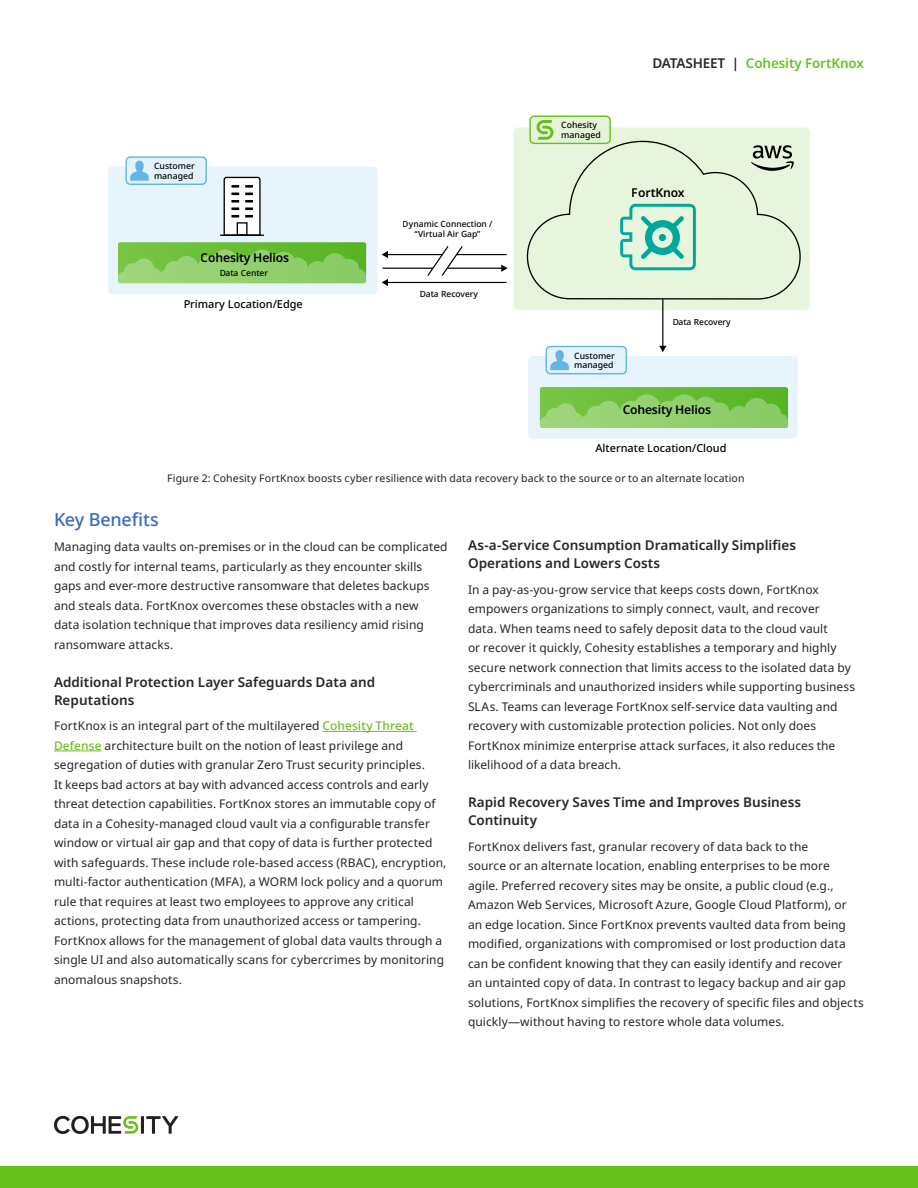
<style>
.page{position:relative;width:918px;height:1188px;background:#fff}
.page>*{position:absolute;margin:0;border:0;box-sizing:border-box;transform-origin:0 0}
.Subtitle_1{font:500 18px "Noto Sans";letter-spacing:-.01em;color:#376bc3}
.Subtitle_2{font:600 13.5px/18px "Noto Sans";color:#282526}
.t1{font:600 13.5px "Noto Sans";letter-spacing:-.01em;color:#6ac020}
.t2{font:600 12.15px "Noto Sans";letter-spacing:-.015em;color:#000}
.Body{font:12px/19.5px "Noto Sans";letter-spacing:.005em;color:#282526}
.t3{font:500 10.95px "Noto Sans";color:#000}
.Figure_Caption{font:10.5px "Noto Sans";letter-spacing:.01em;color:#231f20}
.t4{font:500 8.7px/9.6px "Noto Sans";color:#000}
.t5{font:500 8.55px/10.2px "Noto Sans";color:#000;text-align:center}
.s1{color:#282526}
.s2{font-weight:500;color:#6ac020}
</style>
<div class="page">
<div style="left:0;top:1166px;width:918px;height:22px;background:#67bf1b"></div>
<hr style="left:141px;top:1116px;width:3px;height:18px;background:#231f20">
<svg style="left:146px;top:1116px;width:32px;height:18px"></svg>
<svg style="left:54px;top:1116px;width:84px;height:18px"></svg>
<hr style="left:323px;top:731px;width:94px;height:1px;background:#6ac020">
<hr style="left:54px;top:751px;width:48px;height:1px;background:#6ac020">
<div style="left:528px;top:356px;width:270px;height:83px;background:#e8f4fb;border-radius:4px"></div>
<div style="left:513px;top:127px;width:297px;height:183px;background:#e8f5dd;border-radius:4px"></div>
<div style="left:546px;top:347px;width:80px;height:27px;background:#e4f3fb;border-radius:4px"></div>
<div style="left:546px;top:346px;width:81px;height:28px;border:1px solid #62b5e5;border-radius:4px"></div>
<svg style="left:550px;top:350px;width:19px;height:20px"></svg>
<svg style="left:526px;top:140px;width:275px;height:160px"></svg>
<div style="left:108px;top:167px;width:270px;height:127px;background:#e8f4fb;border-radius:4px"></div>
<svg style="left:118px;top:242px;width:248px;height:41px;background:#82c859"></svg>
<svg style="left:223px;top:176px;width:38px;height:59px;background:#cccdcd"></svg>
<hr style="left:220px;top:235px;width:44px;height:1px;background:#000">
<div style="left:237px;top:222px;width:11px;height:14px;border:1px solid #000"></div>
<div style="left:126px;top:157px;width:80px;height:27px;background:#e4f3fb;border-radius:4px"></div>
<div style="left:125px;top:156px;width:82px;height:29px;border:1px solid #62b5e5;border-radius:4px"></div>
<svg style="left:130px;top:161px;width:19px;height:20px"></svg>
<div style="left:530px;top:116px;width:80px;height:27px;background:#e5f4d8;border-radius:4px"></div>
<div style="left:529px;top:116px;width:82px;height:28px;border:1px solid #67bf1b;border-radius:4px"></div>
<svg style="left:536px;top:120px;width:18px;height:20px"></svg>
<svg style="left:540px;top:387px;width:248px;height:41px;background:#82c858"></svg>
<svg style="left:620px;top:204px;width:76px;height:66px"></svg>
<hr style="left:662px;top:299px;width:1px;height:48px;background:#000">
<svg style="left:659px;top:346px;width:7px;height:6px"></svg>
<svg style="left:751px;top:145px;width:43px;height:26px"></svg>
<hr style="left:447px;top:268px;width:55px;height:1px;background:#000">
<svg style="left:501px;top:265px;width:7px;height:7px"></svg>
<hr style="left:383px;top:268px;width:50px;height:1px;background:#000">
<hr style="left:387px;top:254px;width:55px;height:1px;background:#000">
<svg style="left:382px;top:251px;width:6px;height:7px"></svg>
<hr style="left:387px;top:282px;width:119px;height:1px;background:#000">
<svg style="left:382px;top:279px;width:6px;height:7px"></svg>
<hr style="left:457px;top:254px;width:50px;height:1px;background:#000">
<svg style="left:426px;top:246px;width:38px;height:30px"></svg>
<p class="t4" style="left:154px;top:161px;width:42px">Customer managed</p>
<p class="t2" style="left:201px;top:249px;width:90px">Cohesity Helios</p>
<p class="t5" style="left:219px;top:268px;width:50px">Data Center</p>
<p class="t3" style="left:184px;top:296px;width:121px">Primary Location/Edge</p>
<p class="t5" style="left:403px;top:219px;width:91px">Dynamic Connection / “Virtual Air Gap”</p>
<p class="t5" style="left:420px;top:289px;width:60px">Data Recovery</p>
<p class="t4" style="left:561px;top:121px;width:41px">Cohesity managed</p>
<p class="t1" style="left:652px;top:54px;width:213px"><span class="s1">DATASHEET |</span> Cohesity FortKnox</p>
<p class="t2" style="left:632px;top:184px;width:54px">FortKnox</p>
<p class="t4" style="left:574px;top:351px;width:42px">Customer managed</p>
<p class="t5" style="left:672px;top:317px;width:60px">Data Recovery</p>
<p class="t2" style="left:623px;top:401px;width:90px">Cohesity Helios</p>
<p class="t3" style="left:595px;top:440px;width:133px">Alternate Location/Cloud</p>
<p class="Figure_Caption" style="left:167px;top:471px;width:579px">Figure 2: Cohesity FortKnox boosts cyber resilience with data recovery back to the source or to an alternate location</p>
<p class="Subtitle_1" style="left:54px;top:507px;width:106px">Key Benefits</p>
<p class="Body" style="left:54px;top:537px;width:395px">Managing data vaults on-premises or in the cloud can be complicated and costly for internal teams, particularly as they encounter skills gaps and ever-more destructive ransomware that deletes backups and steals data. FortKnox overcomes these obstacles with a new<br>data isolation technique that improves data resiliency amid rising ransomware attacks.</p>
<p class="Subtitle_2" style="left:54px;top:673px;width:323px">Additional Protection Layer Safeguards Data and<br>Reputations</p>
<p class="Body" style="left:54px;top:716px;width:394px">FortKnox is an integral part of the multilayered <span class="s2">Cohesity Threat Defense</span> architecture built on the notion of least privilege and segregation of duties with granular Zero Trust security principles.<br>It keeps bad actors at bay with advanced access controls and early threat detection capabilities. FortKnox stores an immutable copy of data in a Cohesity-managed cloud vault via a configurable transfer window or virtual air gap and that copy of data is further protected with safeguards. These include role-based access (RBAC), encryption, multi-factor authentication (MFA), a WORM lock policy and a quorum rule that requires at least two employees to approve any critical actions, protecting data from unauthorized access or tampering.<br>FortKnox allows for the management of global data vaults through a single UI and also automatically scans for cybercrimes by monitoring anomalous snapshots.</p>
<p class="Subtitle_2" style="left:468px;top:537px;width:330px">As-a-Service Consumption Dramatically Simplifies<br>Operations and Lowers Costs</p>
<p class="Body" style="left:468px;top:580px;width:389px">In a pay-as-you-grow service that keeps costs down, FortKnox empowers organizations to simply connect, vault, and recover<br>data. When teams need to safely deposit data to the cloud vault<br>or recover it quickly, Cohesity establishes a temporary and highly secure network connection that limits access to the isolated data by cybercriminals and unauthorized insiders while supporting business SLAs. Teams can leverage FortKnox self-service data vaulting and recovery with customizable protection policies. Not only does FortKnox minimize enterprise attack surfaces, it also reduces the likelihood of a data breach.</p>
<p class="Subtitle_2" style="left:468px;top:794px;width:335px">Rapid Recovery Saves Time and Improves Business<br>Continuity</p>
<p class="Body" style="left:468px;top:837px;width:397px">FortKnox delivers fast, granular recovery of data back to the<br>source or an alternate location, enabling enterprises to be more<br>agile. Preferred recovery sites may be onsite, a public cloud (e.g., Amazon Web Services, Microsoft Azure, Google Cloud Platform), or<br>an edge location. Since FortKnox prevents vaulted data from being modified, organizations with compromised or lost production data can be confident knowing that they can easily identify and recover<br>an untainted copy of data. In contrast to legacy backup and air gap solutions, FortKnox simplifies the recovery of specific files and objects quickly—without having to restore whole data volumes.</p>
</div>
